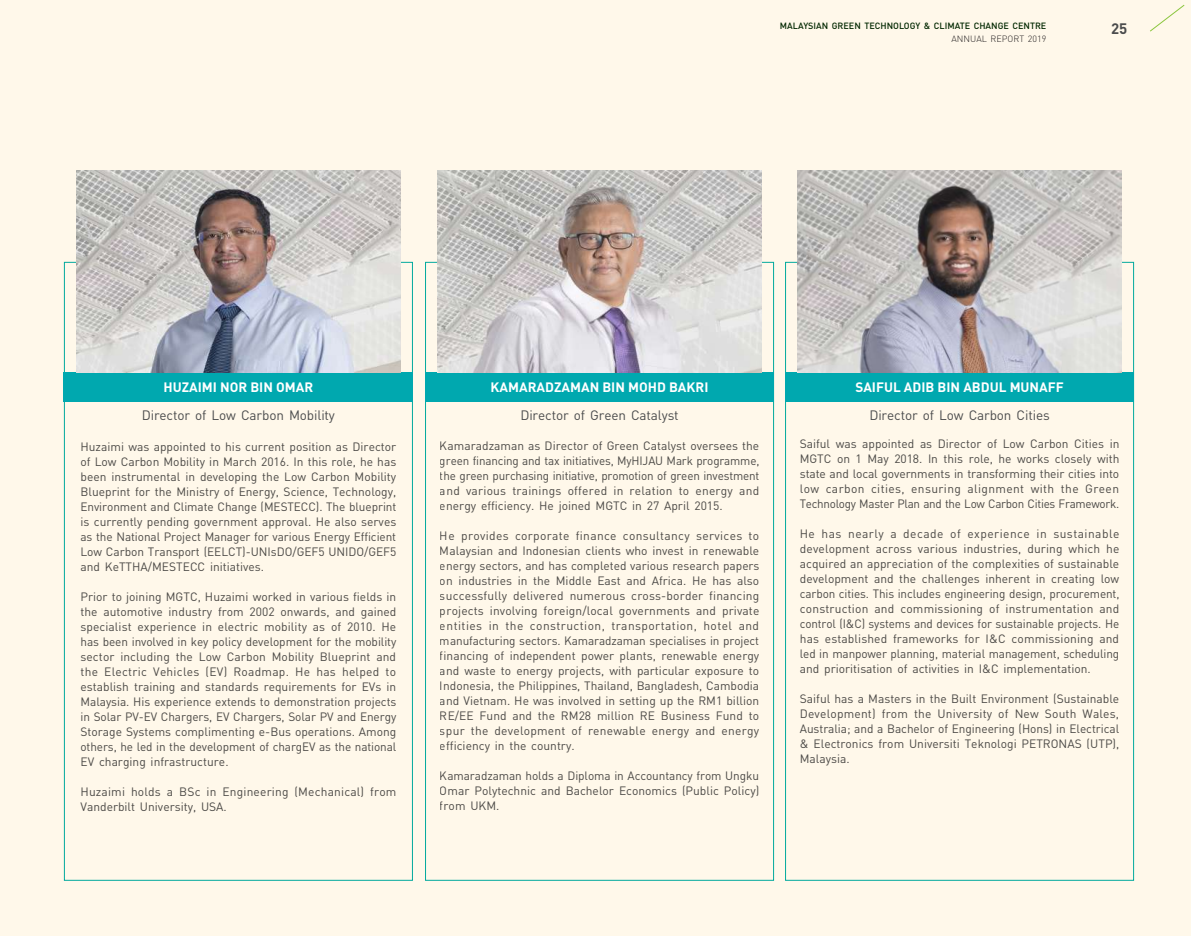
<style>
.page{position:relative;width:1191px;height:936px;background:#fff}
.page>*{position:absolute;margin:0;border:0;box-sizing:border-box;transform-origin:0 0}
.t1{font:700 15px "DIN";color:#4b4c4d}
.t2{font:13.5px "DIN";letter-spacing:-.01em;color:#4b4c4d}
.t3{font:700 13.5px "DIN";color:#fff}
.t4{font:12px/15px "DIN";color:#4b4c4d;text-align:justify}
.t5{font:500 9px "DIN";color:#002700}
.t6{font:300 9px "DIN";color:#231f20}
</style>
<div class="page">
<div style="left:0;top:0;width:1191px;height:935px;background:#fff8ea"></div>
<div style="left:64px;top:372px;width:349px;height:29px;background:#00a8af"></div>
<img style="left:77px;top:170px;width:323px;height:203px">
<div style="left:425px;top:372px;width:349px;height:29px;background:#00a8af"></div>
<img style="left:438px;top:170px;width:323px;height:203px">
<div style="left:785px;top:372px;width:349px;height:29px;background:#00a8af"></div>
<img style="left:798px;top:170px;width:323px;height:203px">
<svg style="left:1150px;top:4px;width:35px;height:28px"></svg>
<p class="t5" style="left:780px;top:20px;width:268px">MALAYSIAN GREEN TECHNOLOGY &amp; CLIMATE CHANGE CENTRE</p>
<p class="t6" style="left:951px;top:33px;width:96px">ANNUAL REPORT 2019</p>
<p class="t1" style="left:1111px;top:19px;width:17px">25</p>
<p class="t3" style="left:164px;top:378px;width:151px">HUZAIMI NOR BIN OMAR</p>
<p class="t2" style="left:142px;top:407px;width:195px">Director of Low Carbon Mobility</p>
<p class="t4" style="left:80px;top:438px;width:317px">Huzaimi was appointed to his current position as Director of Low Carbon Mobility in March 2016. In this role, he has been instrumental in developing the Low Carbon Mobility Blueprint for the Ministry of Energy, Science, Technology, Environment and Climate Change (MESTECC). The blueprint is currently pending government approval. He also serves as the National Project Manager for various Energy Efficient Low Carbon Transport (EELCT)-UNIsDO/GEF5 UNIDO/GEF5 and KeTTHA/MESTECC initiatives.</p>
<p class="t4" style="left:80px;top:588px;width:317px">Prior to joining MGTC, Huzaimi worked in various fields in the automotive industry from 2002 onwards, and gained specialist experience in electric mobility as of 2010. He has been involved in key policy development for the mobility sector including the Low Carbon Mobility Blueprint and the Electric Vehicles (EV) Roadmap. He has helped to establish training and standards requirements for EVs in Malaysia. His experience extends to demonstration projects in Solar PV-EV Chargers, EV Chargers, Solar PV and Energy Storage Systems complimenting e-Bus operations. Among others, he led in the development of chargEV as the national EV charging infrastructure.</p>
<p class="t4" style="left:80px;top:783px;width:317px">Huzaimi holds a BSc in Engineering (Mechanical) from<br>Vanderbilt University, USA.</p>
<p class="t3" style="left:490px;top:378px;width:219px">KAMARADZAMAN BIN MOHD BAKRI</p>
<p class="t2" style="left:520px;top:407px;width:160px">Director of Green Catalyst</p>
<p class="t4" style="left:440px;top:437px;width:321px">Kamaradzaman as Director of Green Catalyst oversees the green financing and tax initiatives, MyHIJAU Mark programme, the green purchasing initiative, promotion of green investment and various trainings offered in relation to energy and energy efficiency. He joined MGTC in 27 April 2015.</p>
<p class="t4" style="left:440px;top:527px;width:321px">He provides corporate finance consultancy services to Malaysian and Indonesian clients who invest in renewable energy sectors, and has completed various research papers on industries in the Middle East and Africa. He has also successfully delivered numerous cross-border financing projects involving foreign/local governments and private entities in the construction, transportation, hotel and manufacturing sectors. Kamaradzaman specialises in project financing of independent power plants, renewable energy and waste to energy projects, with particular exposure to Indonesia, the Philippines, Thailand, Bangladesh, Cambodia and Vietnam. He was involved in setting up the RM1 billion RE/EE Fund and the RM28 million RE Business Fund to spur the development of renewable energy and energy efficiency in the country.</p>
<p class="t4" style="left:440px;top:767px;width:321px">Kamaradzaman holds a Diploma in Accountancy from Ungku Omar Polytechnic and Bachelor Economics (Public Policy) from UKM.</p>
<p class="t3" style="left:855px;top:378px;width:210px">SAIFUL ADIB BIN ABDUL MUNAFF</p>
<p class="t2" style="left:869px;top:407px;width:182px">Director of Low Carbon Cities</p>
<p class="t4" style="left:800px;top:436px;width:321px">Saiful was appointed as Director of Low Carbon Cities in MGTC on 1 May 2018. In this role, he works closely with state and local governments in transforming their cities into low carbon cities, ensuring alignment with the Green Technology Master Plan and the Low Carbon Cities Framework.</p>
<p class="t4" style="left:800px;top:526px;width:321px">He has nearly a decade of experience in sustainable development across various industries, during which he acquired an appreciation of the complexities of sustainable development and the challenges inherent in creating low carbon cities. This includes engineering design, procurement, construction and commissioning of instrumentation and control (I&amp;C) systems and devices for sustainable projects. He has established frameworks for I&amp;C commissioning and led in manpower planning, material management, scheduling and prioritisation of activities in I&amp;C implementation.</p>
<p class="t4" style="left:800px;top:691px;width:321px">Saiful has a Masters in the Built Environment (Sustainable Development) from the University of New South Wales, Australia; and a Bachelor of Engineering (Hons) in Electrical &amp; Electronics from Universiti Teknologi PETRONAS (UTP), Malaysia.</p>
</div>
